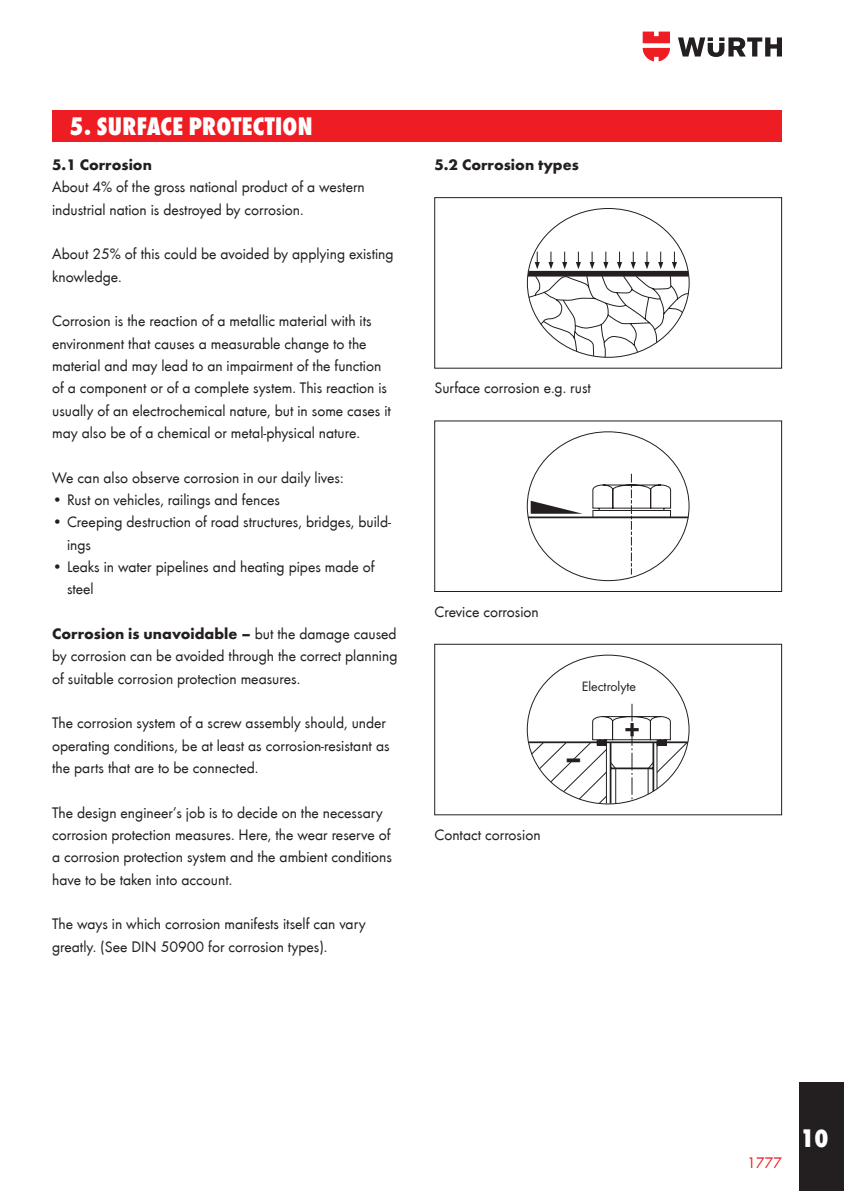
<style>
.page{position:relative;width:844px;height:1191px;background:#fff}
.page>*{position:absolute;margin:0;border:0;box-sizing:border-box;transform-origin:0 0}
.t1{font:700 28px "Wuerth";color:#231f20}
.t2{font:800 condensed 26.25px "Wuerth";letter-spacing:.01em;color:#fff}
.t3{font:15.75px/22.4px "Wuerth";color:#231f20}
.t4{font:700 15.75px "Wuerth";color:#231f20}
.t5{font:15.75px "Wuerth";color:#ee1d23}
.t6{font:14px "Wuerth";color:#231f20}
.s1{font-weight:700}
</style>
<div class="page">
<svg style="left:678px;top:37px;width:103px;height:20px"></svg>
<svg style="left:642px;top:32px;width:27px;height:29px"></svg>
<div style="left:799px;top:1083px;width:44px;height:108px;background:#231f20"></div>
<div style="left:52px;top:110px;width:729px;height:32px;background:#ee1d23"></div>
<svg style="left:527px;top:252px;width:162px;height:106px"></svg>
<div style="left:434px;top:197px;width:347px;height:171px;border:1px solid #231f20"></div>
<hr style="left:528px;top:516px;width:160px;height:2px;background:#231f20">
<svg style="left:530px;top:501px;width:52px;height:13px"></svg>
<svg style="left:592px;top:474px;width:79px;height:100px"></svg>
<div style="left:434px;top:420px;width:347px;height:172px;border:1px solid #231f20"></div>
<hr style="left:528px;top:741px;width:159px;height:2px;background:#231f20">
<svg style="left:530px;top:704px;width:158px;height:100px"></svg>
<div style="left:434px;top:644px;width:347px;height:171px;border:1px solid #231f20"></div>
<h2 class="t2" style="left:70px;top:111px;width:244px">5. SURFACE PROTECTION</h2>
<p class="t4" style="left:52px;top:158px;width:101px">5.1 Corrosion</p>
<p class="t3" style="left:52px;top:177px;width:314px">About 4% of the gross national product of a western industrial nation is destroyed by corrosion.</p>
<p class="t3" style="left:52px;top:244px;width:343px">About 25% of this could be avoided by applying existing knowledge.</p>
<p class="t3" style="left:52px;top:311px;width:340px">Corrosion is the reaction of a metallic material with its environment that causes a measurable change to the material and may lead to an impairment of the function of a component or of a complete system. This reaction is usually of an electrochemical nature, but in some cases it may also be of a chemical or metal-physical nature.</p>
<p class="t3" style="left:52px;top:467px;width:293px">We can also observe corrosion in our daily lives:</p>
<p class="t3" style="left:52px;top:488px;width:229px">• Rust on vehicles, railings and fences</p>
<p class="t3" style="left:67px;top:510px;width:325px;text-indent:-15px">• Creeping destruction of road structures, bridges, build&shy;ings</p>
<p class="t3" style="left:67px;top:555px;width:309px;text-indent:-15px">• Leaks in water pipelines and heating pipes made of steel</p>
<p class="t3" style="left:52px;top:624px;width:347px;text-align:justify"><span class="s1">Corrosion is unavoidable –</span> but the damage caused by corrosion can be avoided through the correct planning of suitable corrosion protection measures.</p>
<p class="t3" style="left:52px;top:713px;width:339px">The corrosion system of a screw assembly should, under operating conditions, be at least as corrosion-resistant as the parts that are to be connected.</p>
<p class="t3" style="left:52px;top:802px;width:341px">The design engineer’s job is to decide on the necessary corrosion protection measures. Here, the wear reserve of a corrosion protection system and the ambient conditions have to be taken into account.</p>
<p class="t3" style="left:52px;top:914px;width:315px">The ways in which corrosion manifests itself can vary greatly. (See DIN 50900 for corrosion types).</p>
<p class="t4" style="left:434px;top:158px;width:146px">5.2 Corrosion types</p>
<p class="t3" style="left:434px;top:378px;width:158px">Surface corrosion e.g. rust</p>
<p class="t3" style="left:434px;top:601px;width:106px">Crevice corrosion</p>
<p class="t3" style="left:434px;top:824px;width:108px">Contact corrosion</p>
<p class="t6" style="left:581px;top:681px;width:56px">Electrolyte</p>
<h1 class="t1" style="left:623px;top:713px;width:18px">+</h1>
<h1 class="t1" style="left:565px;top:740px;width:18px">–</h1>
<p class="t5" style="left:746px;top:1156px;width:36px">1777</p>
<h2 class="t2" style="left:800px;top:1123px;width:30px">10</h2>
</div>
